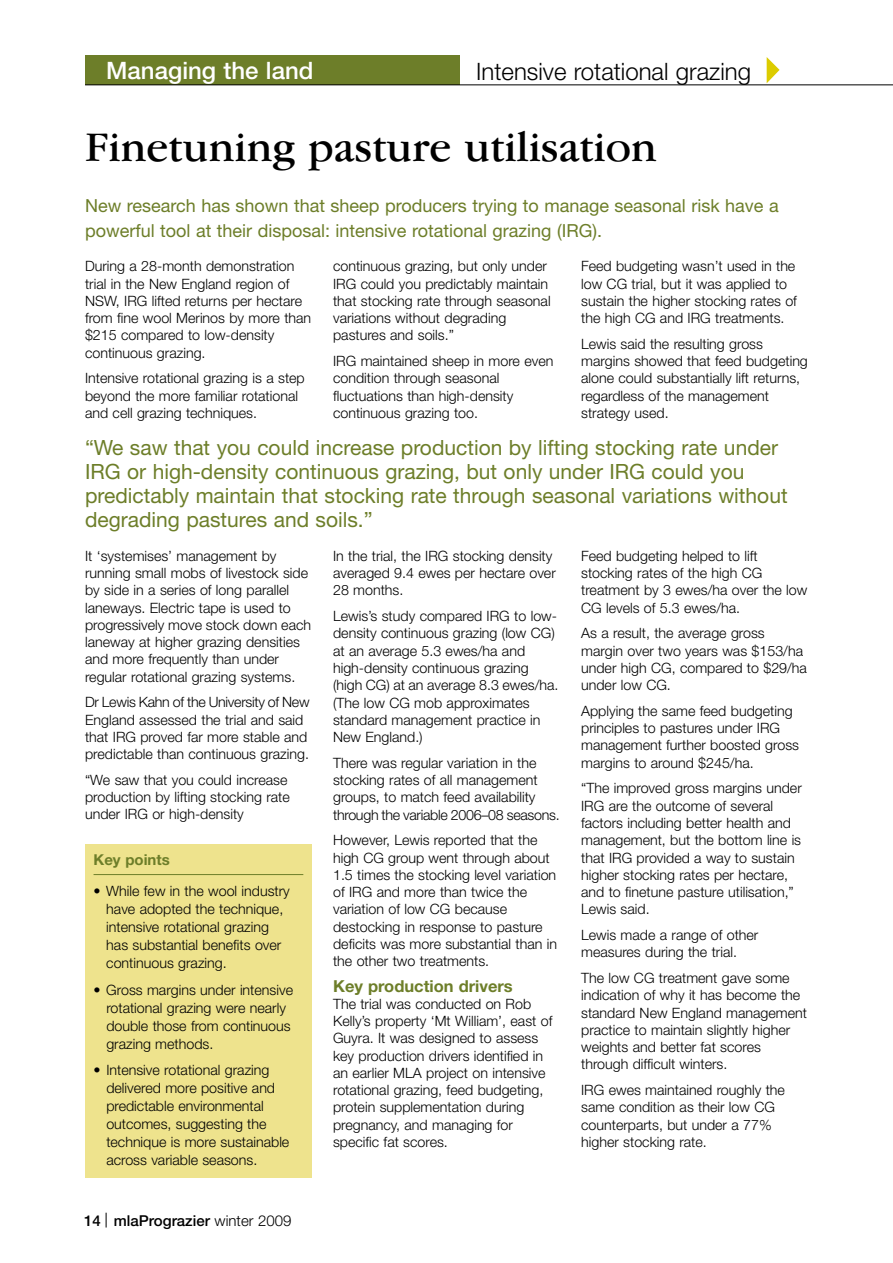
<style>
.page{position:relative;width:893px;height:1263px;background:#fff}
.page>*{position:absolute;margin:0;border:0;box-sizing:border-box;transform-origin:0 0}
.t1{font:43.5px "Garamond IT Cby BT";color:#000}
.t2{font:300 24px "Helvetica Neue";color:#000}
.t3{font:500 24px "Helvetica Neue";color:#fff}
.t4{font:21px/24px "Helvetica Neue";color:#6d7e29}
.t5{font:18px/25.5px "Helvetica Neue";color:#6d7e29}
.t6{font:700 16.5px "Helvetica Neue";color:#6d7e29}
.t7{font:500 15px "Helvetica Neue";color:#000}
.t8{font:700 15px "Helvetica Neue";color:#6d7e29}
.t9{font:300 14.25px/17.2px "Helvetica Neue";color:#000}
.s1{font-weight:300}
</style>
<div class="page">
<svg style="left:106px;top:1213px;width:1px;height:14px"></svg>
<div style="left:85px;top:55px;width:374px;height:30px;background:#6d7e29"></div>
<hr style="left:85px;top:85px;width:808px;height:1px;background:#000">
<svg style="left:767px;top:57px;width:13px;height:26px"></svg>
<div style="left:85px;top:844px;width:227px;height:334px;background:#eee38d"></div>
<hr style="left:94px;top:874px;width:209px;height:1px;background:#6d7e29">
<h2 class="t3" style="left:106px;top:56px;width:209px">Managing the land</h2>
<h2 class="t2" style="left:476px;top:57px;width:276px">Intensive rotational grazing</h2>
<h1 class="t1" style="left:85px;top:121px;width:573px">Finetuning pasture utilisation</h1>
<p class="t5" style="left:85px;top:192px;width:695px">New research has shown that sheep producers trying to manage seasonal risk have a powerful tool at their disposal: intensive rotational grazing (IRG).</p>
<p class="t9" style="left:85px;top:257px;width:228px">During a 28-month demonstration trial in the New England region of<br>NSW, IRG lifted returns per hectare from fine wool Merinos by more than $215 compared to low-density continuous grazing.</p>
<p class="t9" style="left:85px;top:369px;width:221px">Intensive rotational grazing is a step beyond the more familiar rotational and cell grazing techniques.</p>
<p class="t9" style="left:333px;top:257px;width:219px">continuous grazing, but only under<br>IRG could you predictably maintain that stocking rate through seasonal variations without degrading pastures and soils.”</p>
<p class="t9" style="left:333px;top:352px;width:222px">IRG maintained sheep in more even condition through seasonal fluctuations than high-density continuous grazing too.</p>
<p class="t9" style="left:581px;top:257px;width:217px">Feed budgeting wasn’t used in the low CG trial, but it was applied to sustain the higher stocking rates of the high CG and IRG treatments.</p>
<p class="t9" style="left:581px;top:335px;width:228px">Lewis said the resulting gross margins showed that feed budgeting alone could substantially lift returns, regardless of the management strategy used.</p>
<p class="t4" style="left:85px;top:435px;width:704px">“We saw that you could increase production by lifting stocking rate under IRG or high-density continuous grazing, but only under IRG could you predictably maintain that stocking rate through seasonal variations without degrading pastures and soils.”</p>
<p class="t9" style="left:85px;top:547px;width:228px">It ‘systemises’ management by running small mobs of livestock side by side in a series of long parallel laneways. Electric tape is used to progressively move stock down each laneway at higher grazing densities and more frequently than under regular rotational grazing systems.</p>
<p class="t9" style="left:85px;top:693px;width:226px">Dr Lewis Kahn of the University of New England assessed the trial and said that IRG proved far more stable and predictable than continuous grazing.</p>
<p class="t9" style="left:85px;top:771px;width:206px">“We saw that you could increase production by lifting stocking rate under IRG or high-density</p>
<p class="t8" style="left:94px;top:851px;width:78px">Key points</p>
<p class="t9" style="left:106px;top:882px;width:185px;line-height:18px;text-indent:-13px">• While few in the wool industry have adopted the technique, intensive rotational grazing has substantial benefits over continuous grazing.</p>
<p class="t9" style="left:106px;top:980px;width:188px;line-height:18px;text-indent:-13px">• Gross margins under intensive rotational grazing were nearly double those from continuous grazing methods.</p>
<p class="t9" style="left:106px;top:1061px;width:185px;line-height:18px;text-indent:-13px">• Intensive rotational grazing delivered more positive and predictable environmental outcomes, suggesting the technique is more sustainable across variable seasons.</p>
<p class="t7" style="left:84px;top:1211px;width:209px">14 mlaPrograzier <span class="s1">winter 2009</span></p>
<p class="t9" style="left:333px;top:547px;width:224px">In the trial, the IRG stocking density averaged 9.4 ewes per hectare over<br>28 months.</p>
<p class="t9" style="left:333px;top:607px;width:227px">Lewis’s study compared IRG to low&shy;density continuous grazing (low CG) at an average 5.3 ewes/ha and high-density continuous grazing (high CG) at an average 8.3 ewes/ha. (The low CG mob approximates standard management practice in<br>New England.)</p>
<p class="t9" style="left:333px;top:754px;width:228px">There was regular variation in the stocking rates of all management groups, to match feed availability through the variable 2006–08 seasons.</p>
<p class="t9" style="left:333px;top:831px;width:225px">However, Lewis reported that the high CG group went through about<br>1.5 times the stocking level variation of IRG and more than twice the variation of low CG because destocking in response to pasture deficits was more substantial than in the other two treatments.</p>
<p class="t6" style="left:333px;top:975px;width:181px">Key production drivers</p>
<p class="t9" style="left:333px;top:995px;width:221px">The trial was conducted on Rob<br>Kelly’s property ‘Mt William’, east of<br>Guyra. It was designed to assess key production drivers identified in an earlier MLA project on intensive rotational grazing, feed budgeting, protein supplementation during pregnancy, and managing for specific fat scores.</p>
<p class="t9" style="left:581px;top:547px;width:228px">Feed budgeting helped to lift stocking rates of the high CG treatment by 3 ewes/ha over the low<br>CG levels of 5.3 ewes/ha.</p>
<p class="t9" style="left:581px;top:624px;width:227px">As a result, the average gross margin over two years was $153/ha under high CG, compared to $29/ha under low CG.</p>
<p class="t9" style="left:581px;top:702px;width:219px">Applying the same feed budgeting principles to pastures under IRG management further boosted gross margins to around $245/ha.</p>
<p class="t9" style="left:581px;top:779px;width:222px">“The improved gross margins under<br>IRG are the outcome of several factors including better health and management, but the bottom line is that IRG provided a way to sustain higher stocking rates per hectare, and to finetune pasture utilisation,”<br>Lewis said.</p>
<p class="t9" style="left:581px;top:926px;width:179px">Lewis made a range of other measures during the trial.</p>
<p class="t9" style="left:581px;top:969px;width:227px">The low CG treatment gave some indication of why it has become the standard New England management practice to maintain slightly higher weights and better fat scores through difficult winters.</p>
<p class="t9" style="left:581px;top:1081px;width:205px">IRG ewes maintained roughly the same condition as their low CG counterparts, but under a 77% higher stocking rate.</p>
</div>
